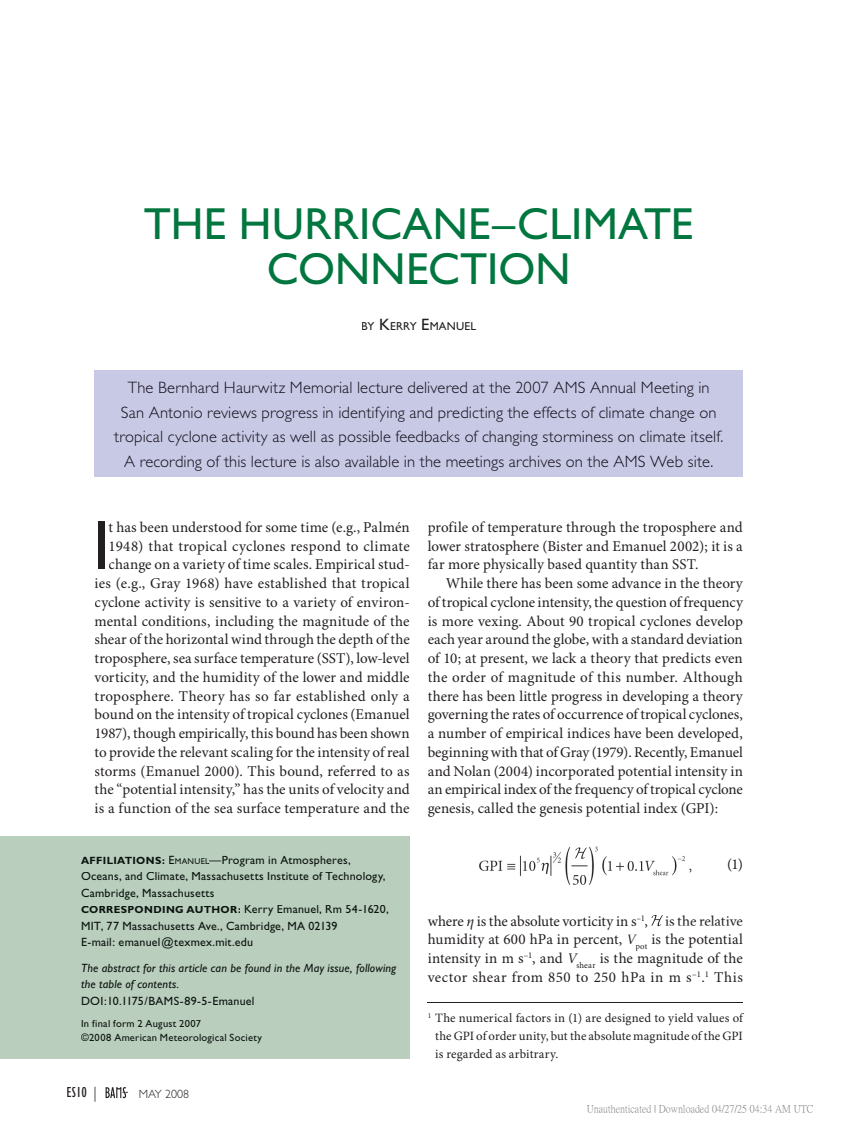
<style>
.page{position:relative;width:851px;height:1134px;background:#fff}
.page>*{position:absolute;margin:0;border:0;box-sizing:border-box;transform-origin:0 0}
.t1{font:condensed 71.1px "Gill Sans";color:#231f20}
.t2{font:45px/45px "Gill Sans";color:#01763f;text-align:center}
.t3{font:300 16.5px/24.8px "Gill Sans";letter-spacing:.01em;color:#130d1a;text-align:center}
.t4{font:15px/18.8px "Minion Pro";letter-spacing:.005em;color:#231f20;text-align:justify}
.t5{font:condensed 15px "Gill Sans";color:#231f20}
.t6{font:12.75px/18px "Minion Pro";letter-spacing:.005em;color:#231f20;text-align:justify}
.t7{font:12px/16.5px "Gill Sans";letter-spacing:.02em;color:#0a140f}
.t8{font:italic 12px/16.5px "Gill Sans";letter-spacing:.015em;color:#0a140f}
.t9{font:300 12px "Gill Sans";color:#231f20}
.t10{font:11.55px "Gill Sans";letter-spacing:.015em;color:#231f20}
.t11{font:10.5px/13.5px "Gill Sans";letter-spacing:.025em;color:#0a140f}
.t12{font:10.5px "P Ming Li U";color:rgb(0 0 0/.5)}
.s1{font-size:16.5px}
.s2{font-weight:700;font-size:10.5px}
.s3{font-size:8.4px}
.s4{font-weight:300;font-stretch:normal}
.s5{font-style:italic}
</style>
<div class="page">
<div style="left:0;top:837px;width:409px;height:222px;background:#bacebd"></div>
<div style="left:94px;top:370px;width:648px;height:107px;background:#c7c9e5"></div>
<img style="left:479px;top:846px;width:212px;height:39px">
<svg style="left:651px;top:915px;width:12px;height:11px"></svg>
<hr style="left:428px;top:1002px;width:314px;height:1px;background:#231f20">
<svg style="left:575px;top:848px;width:11px;height:11px"></svg>
<svg style="left:105px;top:1087px;width:24px;height:12px"></svg>
<h2 class="t2" style="left:144px;top:201px;width:551px">THE HURRICANE–CLIMATE<br>CONNECTION</h2>
<p class="t10" style="left:361px;top:320px;width:116px">BY <span class="s1">K</span>ERRY <span class="s1">E</span>MANUEL</p>
<p class="t3" style="left:114px;top:375px;width:610px">The Bernhard Haurwitz Memorial lecture delivered at the 2007 AMS Annual Meeting in San Antonio reviews progress in identifying and predicting the effects of climate change on tropical cyclone activity as well as possible feedbacks of changing storminess on climate itself.<br>A recording of this lecture is also available in the meetings archives on the AMS Web site.</p>
<p class="t4" style="left:94px;top:518px;width:317px;text-align:right">t has been understood for some time (e.g., Palmén 1948) that tropical cyclones respond to climate change on a variety of time scales. Empirical stud&shy;ies (e.g., Gray 1968) have established that tropical cyclone activity is sensitive to a variety of environ&shy;mental conditions, including the magnitude of the shear of the horizontal wind through the depth of the troposphere, sea surface temperature (SST), low-level vorticity, and the humidity of the lower and middle troposphere. Theory has so far established only a bound on the intensity of tropical cyclones (Emanuel 1987), though empirically, this bound has been shown to provide the relevant scaling for the intensity of real storms (Emanuel 2000). This bound, referred to as the “potential intensity,” has the units of velocity and is a function of the sea surface temperature and the</p>
<p class="t4" style="left:428px;top:518px;width:316px">profile of temperature through the troposphere and lower stratosphere (Bister and Emanuel 2002); it is a far more physically based quantity than SST.</p>
<h1 class="t1" style="left:94px;top:508px;width:16px">I</h1>
<p class="t4" style="left:428px;top:574px;width:317px;text-indent:18px">While there has been some advance in the theory of tropical cyclone intensity, the question of frequency is more vexing. About 90 tropical cyclones develop each year around the globe, with a standard deviation of 10; at present, we lack a theory that predicts even the order of magnitude of this number. Although there has been little progress in developing a theory governing the rates of occurrence of tropical cyclones, a number of empirical indices have been developed, beginning with that of Gray (1979). Recently, Emanuel and Nolan (2004) incorporated potential intensity in an empirical index of the frequency of tropical cyclone genesis, called the genesis potential index (GPI):</p>
<p class="t7" style="left:81px;top:852px;width:309px"><span class="s2">AFFILIATIONS:</span> E<span class="s3">MANUEL</span>—Program in Atmospheres, Oceans, and Climate, Massachusetts Institute of Technology, Cambridge, Massachusetts<br><span class="s2">CORRESPONDING AUTHOR:</span> Kerry Emanuel, Rm 54-1620, MIT, 77 Massachusetts Ave., Cambridge, MA 02139<br>E-mail: emanuel@texmex.mit.edu</p>
<p class="t8" style="left:81px;top:960px;width:317px">The abstract for this article can be found in the May issue, following the table of contents.</p>
<p class="t7" style="left:81px;top:993px;width:175px">DOI:10.1175/BAMS-89-5-Emanuel</p>
<p class="t11" style="left:81px;top:1017px;width:182px">In final form 2 August 2007<br>©2008 American Meteorological Society</p>
<p class="t5" style="left:66px;top:1084px;width:32px">ES10 <span class="s4">|</span></p>
<p class="t9" style="left:139px;top:1087px;width:52px">MAY 2008</p>
<p class="t4" style="left:727px;top:856px;width:17px">(1)</p>
<p class="t4" style="left:428px;top:912px;width:317px">where <span class="s5">η</span> is the absolute vorticity in s<sup>–1</sup>, is the relative humidity at 600 hPa in percent, <span class="s5">V</span><sub>pot</sub> is the potential intensity in m s<sup>–1</sup>, and <span class="s5">V</span><sub>shear</sub> is the magnitude of the vector shear from 850 to 250 hPa in m s<sup>–1</sup>.<sup>1</sup> This</p>
<p class="t6" style="left:435px;top:1009px;width:309px;text-indent:-7px"><sup>1</sup> The numerical factors in (1) are designed to yield values of the GPI of order unity, but the absolute magnitude of the GPI is regarded as arbitrary.</p>
<p class="t12" style="left:586px;top:1103px;width:228px">Unauthenticated | Downloaded 04/27/25 04:34 AM UTC</p>
</div>
